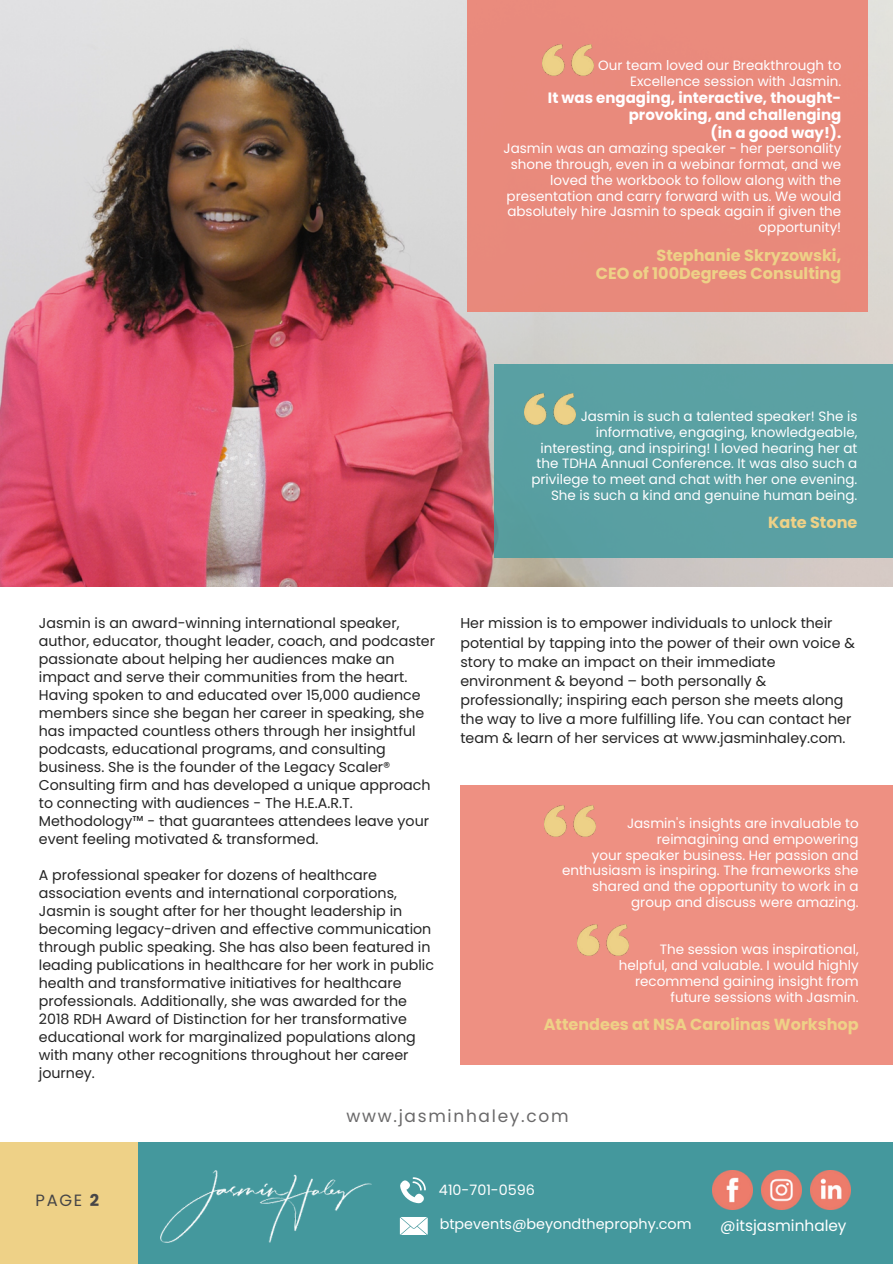
<style>
.page{position:relative;width:893px;height:1264px;background:#fff}
.page>*{position:absolute;margin:0;border:0;box-sizing:border-box;transform-origin:0 0}
.t1{font:16.95px "Poppins";letter-spacing:.1em;color:#6a696a}
.t2{font:16.35px "Poppins";color:#474647}
.t3{font:700 16.05px "Poppins";color:#eed187}
.t4{font:15.3px "Poppins";color:#fff}
.t5{font:700 15px/17.2px "Poppins";color:#fffeff;text-align:right}
.t6{font:14.4px "Poppins";color:#fff}
.t7{font:14.25px/18px "Poppins";color:#242424}
.t8{font:13.5px/15.8px "Poppins";color:#fffeff;text-align:right}
.s1{font-weight:700}
</style>
<div class="page">
<img style="left:0;top:0;width:892px;height:586px">
<div style="left:494px;top:364px;width:398px;height:193px;background:#5aa0a3"></div>
<div style="left:0;top:1141px;width:892px;height:122px;background:#44989d"></div>
<img style="left:160px;top:1170px;width:212px;height:72px">
<div style="left:0;top:1141px;width:137px;height:122px;background:#eed187"></div>
<div style="left:467px;top:0;width:400px;height:312px;background:#e98a7c"></div>
<img style="left:542px;top:44px;width:51px;height:32px">
<img style="left:524px;top:393px;width:51px;height:32px">
<img style="left:712px;top:1170px;width:40px;height:39px">
<img style="left:761px;top:1170px;width:40px;height:39px">
<img style="left:810px;top:1170px;width:40px;height:39px">
<svg style="left:400px;top:1177px;width:26px;height:26px"></svg>
<svg style="left:400px;top:1217px;width:27px;height:17px"></svg>
<div style="left:460px;top:784px;width:432px;height:280px;background:#ee9082"></div>
<img style="left:545px;top:805px;width:50px;height:31px">
<img style="left:577px;top:924px;width:51px;height:32px">
<p class="t8" style="left:598px;top:57px;width:244px">Our team loved our Breakthrough to</p>
<p class="t8" style="left:630px;top:73px;width:213px">Excellence session with Jasmin.</p>
<p class="t5" style="left:548px;top:89px;width:295px">It was engaging, interactive, thought&shy;provoking, and challenging</p>
<p class="t5" style="left:710px;top:124px;width:132px">(in a good way!).</p>
<p class="t8" style="left:503px;top:141px;width:339px">Jasmin was an amazing speaker - her personality shone through, even in a webinar format, and we loved the workbook to follow along with the presentation and carry forward with us. We would absolutely hire Jasmin to speak again if given the opportunity!</p>
<p class="t3" style="left:656px;top:244px;width:186px">Stephanie Skryzowski,</p>
<p class="t3" style="left:596px;top:262px;width:247px">CEO of 100Degrees Consulting</p>
<p class="t8" style="left:531px;top:408px;width:327px">Jasmin is such a talented speaker! She is informative, engaging, knowledgeable, interesting, and inspiring! I loved hearing her at the TDHA Annual Conference. It was also such a privilege to meet and chat with her one evening.<br>She is such a kind and genuine human being.</p>
<p class="t3" style="left:768px;top:511px;width:91px">Kate Stone</p>
<p class="t7" style="left:39px;top:614px;width:398px">Jasmin is an award-winning international speaker, author, educator, thought leader, coach, and podcaster passionate about helping her audiences make an impact and serve their communities from the heart.<br>Having spoken to and educated over 15,000 audience members since she began her career in speaking, she has impacted countless others through her insightful podcasts, educational programs, and consulting business. She is the founder of the Legacy Scaler® Consulting firm and has developed a unique approach to connecting with audiences - The H.E.A.R.T.<br>Methodology™ - that guarantees attendees leave your event feeling motivated &amp; transformed.</p>
<p class="t7" style="left:39px;top:866px;width:397px">A professional speaker for dozens of healthcare association events and international corporations, Jasmin is sought after for her thought leadership in becoming legacy-driven and effective communication through public speaking. She has also been featured in leading publications in healthcare for her work in public health and transformative initiatives for healthcare professionals. Additionally, she was awarded for the 2018 RDH Award of Distinction for her transformative educational work for marginalized populations along with many other recognitions throughout her career journey.</p>
<p class="t7" style="left:460px;top:614px;width:396px;line-height:19.2px">Her mission is to empower individuals to unlock their potential by tapping into the power of their own voice &amp; story to make an impact on their immediate environment &amp; beyond – both personally &amp; professionally; inspiring each person she meets along the way to live a more fulfilling life. You can contact her team &amp; learn of her services at www.jasminhaley.com.</p>
<p class="t8" style="left:627px;top:815px;width:233px">Jasmin's insights are invaluable to</p>
<p class="t8" style="left:657px;top:831px;width:203px">reimagining and empowering</p>
<p class="t8" style="left:562px;top:847px;width:298px">your speaker business. Her passion and enthusiasm is inspiring. The frameworks she shared and the opportunity to work in a</p>
<p class="t8" style="left:631px;top:894px;width:229px">group and discuss were amazing.</p>
<p class="t8" style="left:659px;top:941px;width:200px">The session was inspirational,</p>
<p class="t8" style="left:618px;top:957px;width:241px">helpful, and valuable. I would highly</p>
<p class="t8" style="left:635px;top:973px;width:225px">recommend gaining insight from</p>
<p class="t8" style="left:670px;top:988px;width:189px">future sessions with Jasmin.</p>
<p class="t3" style="left:543px;top:1013px;width:316px">Attendees at NSA Carolinas Workshop</p>
<p class="t2" style="left:36px;top:1188px;width:65px">PAGE <span class="s1">2</span></p>
<p class="t1" style="left:346px;top:1104px;width:223px">www.jasminhaley.com</p>
<p class="t6" style="left:439px;top:1180px;width:98px">410-701-0596</p>
<p class="t6" style="left:439px;top:1213px;width:253px">btpevents@beyondtheprophy.com</p>
<p class="t4" style="left:720px;top:1214px;width:128px">@itsjasminhaley</p>
</div>
